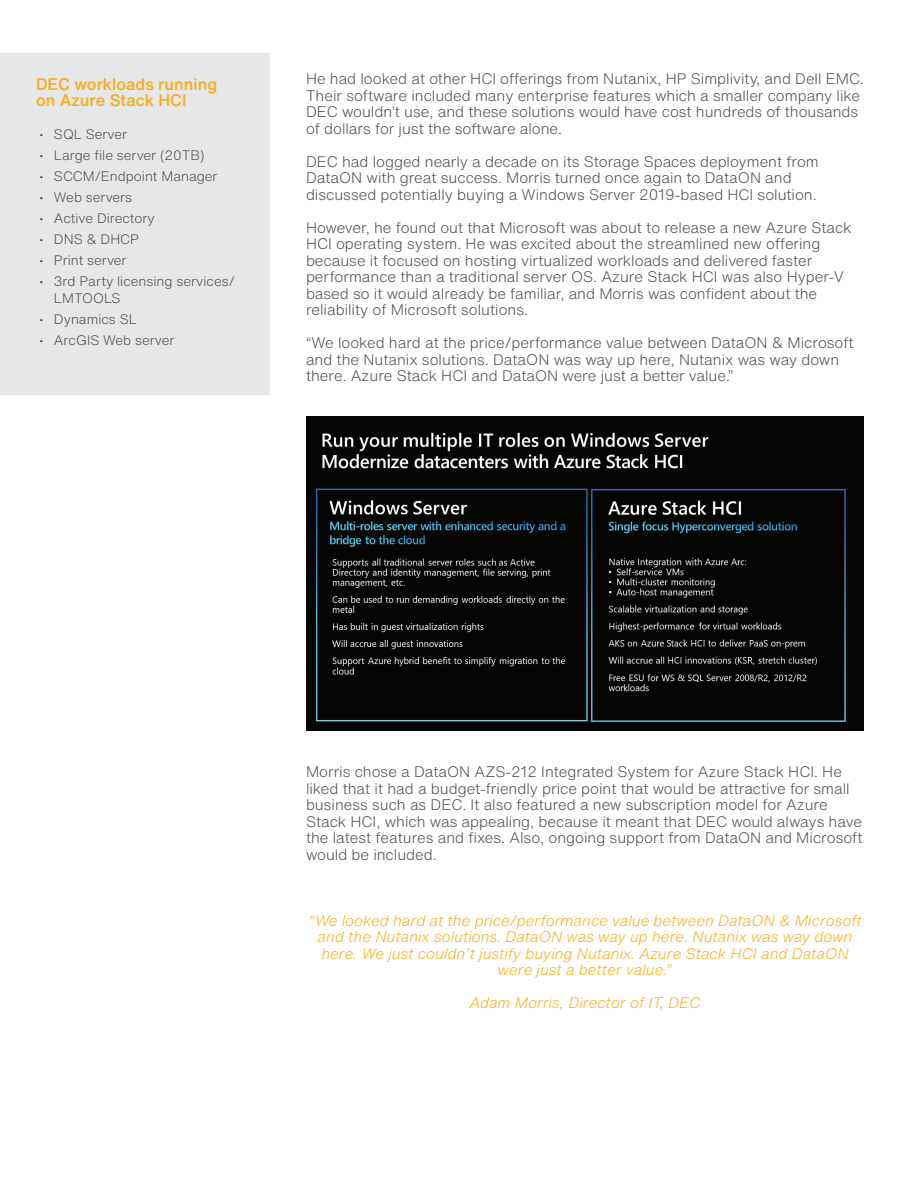
<style>
.page{position:relative;width:918px;height:1188px;background:#fff}
.page>*{position:absolute;margin:0;border:0;box-sizing:border-box;transform-origin:0 0}
.t1{font:500 16.5px/16.5px "Helvetica Now Text";color:#faad19}
.t2{font:300 15px/16.5px "Helvetica Now Text";color:#4b4c4d}
.t3{font:italic 300 15px/16.5px "Helvetica Now Text";color:#faad19;text-align:center}
.t4{font:300 13.5px/16.5px "Helvetica Now Text";color:#4b4c4d}
</style>
<div class="page">
<img style="left:306px;top:417px;width:557px;height:313px">
<div style="left:0;top:53px;width:270px;height:341px;background:#e6e7e9"></div>
<p class="t1" style="left:36px;top:75px;width:183px">DEC workloads running on Azure Stack HCI</p>
<p class="t4" style="left:39px;top:126px;width:90px">• SQL Server</p>
<p class="t4" style="left:39px;top:147px;width:167px">• Large file server (20TB)</p>
<p class="t4" style="left:39px;top:168px;width:180px">• SCCM/Endpoint Manager</p>
<p class="t4" style="left:39px;top:189px;width:95px">• Web servers</p>
<p class="t4" style="left:39px;top:210px;width:117px">• Active Directory</p>
<p class="t4" style="left:39px;top:231px;width:101px">• DNS &amp; DHCP</p>
<p class="t4" style="left:39px;top:252px;width:89px">• Print server</p>
<p class="t4" style="left:54px;top:273px;width:182px;text-indent:-15px">• 3rd Party licensing services/<br>LMTOOLS</p>
<p class="t4" style="left:39px;top:310px;width:99px">• Dynamics SL</p>
<p class="t4" style="left:39px;top:331px;width:137px">• ArcGIS Web server</p>
<p class="t2" style="left:306px;top:70px;width:560px">He had looked at other HCI offerings from Nutanix, HP Simplivity, and Dell EMC.<br>Their software included many enterprise features which a smaller company like DEC wouldn’t use, and these solutions would have cost hundreds of thousands of dollars for just the software alone.</p>
<p class="t2" style="left:306px;top:152px;width:514px">DEC had logged nearly a decade on its Storage Spaces deployment from<br>DataON with great success. Morris turned once again to DataON and discussed potentially buying a Windows Server 2019-based HCI solution.</p>
<p class="t2" style="left:306px;top:218px;width:547px">However, he found out that Microsoft was about to release a new Azure Stack HCI operating system. He was excited about the streamlined new offering because it focused on hosting virtualized workloads and delivered faster performance than a traditional server OS. Azure Stack HCI was also Hyper-V based so it would already be familiar, and Morris was confident about the reliability of Microsoft solutions.</p>
<p class="t2" style="left:306px;top:334px;width:549px">“We looked hard at the price/performance value between DataON &amp; Microsoft and the Nutanix solutions. DataON was way up here, Nutanix was way down there. Azure Stack HCI and DataON were just a better value.”</p>
<p class="t2" style="left:306px;top:763px;width:558px">Morris chose a DataON AZS-212 Integrated System for Azure Stack HCI. He liked that it had a budget-friendly price point that would be attractive for small business such as DEC. It also featured a new subscription model for Azure Stack HCI, which was appealing, because it meant that DEC would always have the latest features and fixes. Also, ongoing support from DataON and Microsoft would be included.</p>
<p class="t3" style="left:308px;top:911px;width:555px">“We looked hard at the price/performance value between DataON &amp; Microsoft and the Nutanix solutions. DataON was way up here. Nutanix was way down here. We just couldn’t justify buying Nutanix. Azure Stack HCI and DataON were just a better value.”</p>
<p class="t3" style="left:470px;top:994px;width:232px">Adam Morris, Director of IT, DEC</p>
</div>
